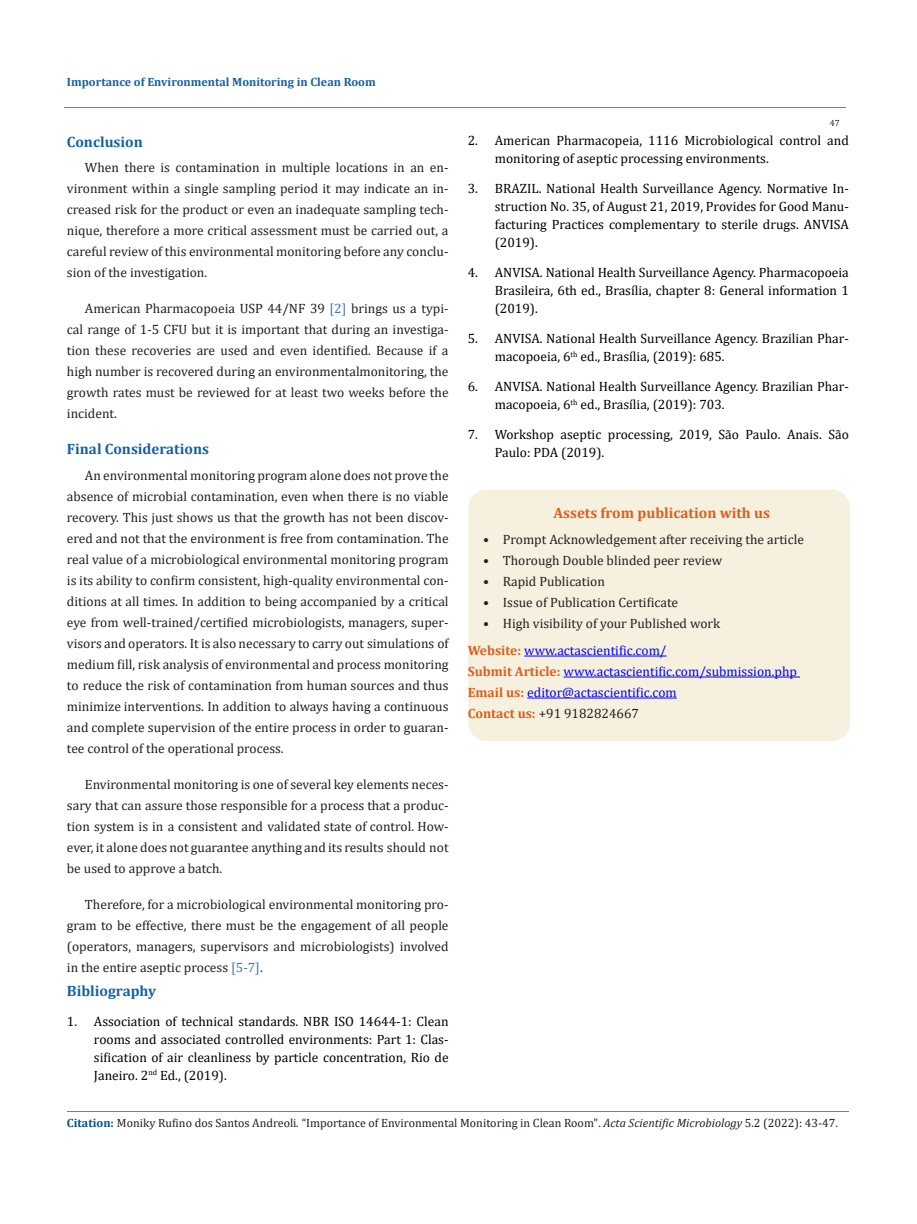
<style>
.page{position:relative;width:917px;height:1224px;background:#fff}
.page>*{position:absolute;margin:0;border:0;box-sizing:border-box;transform-origin:0 0}
.Heading_1{font:700 15px "Cambria";color:#1560a6}
.t1{font:700 15px "Cambria";color:#e05d1a}
.Body_Text{font:700 15px "Cambria";color:#1560a6}
.Body_Text-2{font:13.5px/21px "Cambria";color:#1f2023;text-align:justify}
.t2{font:13.5px/18px "Cambria";color:#000}
.Body_Text-3{font:13.5px/21px "Cambria";color:#231f20;text-align:justify}
.t3{font:13.5px "Cambria";color:#00f}
.t4{font:12px "Cambria";color:#231f20}
.t5{font:700 12px "Cambria";color:#1560a6}
.t6{font:9px "Cambria";color:#231f20}
.s1{color:#4472c4}
.s2{font-weight:700;color:#e05d1a}
.s3{font-weight:700;color:#035089}
.s4{font-style:italic}
</style>
<div class="page">
<div style="left:469px;top:490px;width:380px;height:251px;background:#f6f0df;border-radius:18px"></div>
<div style="left:468px;top:489px;width:382px;height:252px;border:2px solid #f6f0df;border-radius:18px"></div>
<hr style="left:524px;top:656px;width:142px;height:1px;background:#00f">
<hr style="left:563px;top:677px;width:236px;height:1px;background:#00f">
<hr style="left:527px;top:698px;width:150px;height:1px;background:#00f">
<hr style="left:64px;top:108px;width:781px;height:1px;background:#e05d1a">
<hr style="left:67px;top:1112px;width:781px;height:1px;background:#e05d1a">
<p class="t5" style="left:67px;top:73px;width:310px">Importance of Environmental Monitoring in Clean Room</p>
<p class="Body_Text" style="left:67px;top:131px;width:77px">Conclusion</p>
<p class="Body_Text-3" style="left:67px;top:157px;width:383px;text-indent:18px">When there is contamination in multiple locations in an en&shy;vironment within a single sampling period it may indicate an in&shy;creased risk for the product or even an inadequate sampling tech&shy;nique, therefore a more critical assessment must be carried out, a careful review of this environmental monitoring before any conclu&shy;sion of the investigation.</p>
<p class="Body_Text-3" style="left:67px;top:298px;width:383px;text-indent:18px">American Pharmacopoeia USP 44/NF 39 <span class="s1">[2]</span> brings us a typi&shy;cal range of 1-5 CFU but it is important that during an investiga&shy;tion these recoveries are used and even identified. Because if a high number is recovered during an environmental monitoring, the growth rates must be reviewed for at least two weeks before the incident.</p>
<p class="Heading_1" style="left:67px;top:438px;width:143px">Final Considerations</p>
<p class="Body_Text-2" style="left:67px;top:464px;width:383px;text-indent:18px">An environmental monitoring program alone does not prove the absence of microbial contamination, even when there is no viable recovery. This just shows us that the growth has not been discov&shy;ered and not that the environment is free from contamination. The real value of a microbiological environmental monitoring program is its ability to confirm consistent, high-quality environmental con&shy;ditions at all times. In addition to being accompanied by a critical eye from well-trained/certified microbiologists, managers, super&shy;visors and operators. It is also necessary to carry out simulations of medium fill, risk analysis of environmental and process monitoring to reduce the risk of contamination from human sources and thus minimize interventions. In addition to always having a continuous and complete supervision of the entire process in order to guaran&shy;tee control of the operational process.</p>
<p class="Body_Text-2" style="left:67px;top:773px;width:383px;text-indent:18px">Environmental monitoring is one of several key elements neces&shy;sary that can assure those responsible for a process that a produc&shy;tion system is in a consistent and validated state of control. How&shy;ever, it alone does not guarantee anything and its results should not be used to approve a batch.</p>
<p class="Body_Text-2" style="left:67px;top:893px;width:383px;text-indent:18px">Therefore, for a microbiological environmental monitoring pro&shy;gram to be effective, there must be the engagement of all people (operators, managers, supervisors and microbiologists) involved in the entire aseptic process <span class="s1">[5-7]</span>.</p>
<p class="Heading_1" style="left:67px;top:980px;width:91px">Bibliography</p>
<p class="t2" style="left:94px;top:1012px;width:356px;text-align:justify;text-indent:-27px">1. Association of technical standards. NBR ISO 14644-1: Clean rooms and associated controlled environments: Part 1: Clas&shy;sification of air cleanliness by particle concentration, Rio de Janeiro. 2<sup>nd</sup> Ed., (2019).</p>
<p class="t6" style="left:829px;top:118px;width:11px">47</p>
<p class="t2" style="left:495px;top:132px;width:355px;text-indent:-27px">2. American Pharmacopeia, 1116 Microbiological control and monitoring of aseptic processing environments.</p>
<p class="t2" style="left:495px;top:180px;width:355px;text-align:justify;text-indent:-27px">3. BRAZIL. National Health Surveillance Agency. Normative In&shy;struction No. 35, of August 21, 2019, Provides for Good Manu&shy;facturing Practices complementary to sterile drugs. ANVISA (2019).</p>
<p class="t2" style="left:495px;top:264px;width:355px;text-align:justify;text-indent:-27px">4. ANVISA. National Health Surveillance Agency. Pharmacopoeia Brasileira, 6th ed., Brasília, chapter 8: General information 1 (2019).</p>
<p class="t2" style="left:495px;top:330px;width:355px;text-indent:-27px">5. ANVISA. National Health Surveillance Agency. Brazilian Phar&shy;macopoeia, 6<sup>th</sup> ed., Brasília, (2019): 685.</p>
<p class="t2" style="left:495px;top:378px;width:355px;text-indent:-27px">6. ANVISA. National Health Surveillance Agency. Brazilian Phar&shy;macopoeia, 6<sup>th</sup> ed., Brasília, (2019): 703.</p>
<p class="t2" style="left:495px;top:426px;width:355px;text-indent:-27px">7. Workshop aseptic processing, 2019, São Paulo. Anais. São<br>Paulo: PDA (2019).</p>
<p class="t1" style="left:553px;top:503px;width:218px">Assets from publication with us</p>
<p class="Body_Text-3" style="left:483px;top:529px;width:322px">• Prompt Acknowledgement after receiving the article</p>
<p class="Body_Text-3" style="left:483px;top:550px;width:240px">• Thorough Double blinded peer review</p>
<p class="Body_Text-3" style="left:483px;top:571px;width:123px">• Rapid Publication</p>
<p class="Body_Text-3" style="left:483px;top:592px;width:196px">• Issue of Publication Certificate</p>
<p class="Body_Text-3" style="left:483px;top:613px;width:238px">• High visibility of your Published work</p>
<p class="t3" style="left:468px;top:643px;width:200px"><span class="s2">Website:</span> www.actascientific.com/</p>
<p class="t3" style="left:468px;top:664px;width:330px"><span class="s2">Submit Article:</span> www.actascientific.com/submission.php</p>
<p class="t3" style="left:468px;top:685px;width:210px"><span class="s2">Email us:</span> editor@actascientific.com</p>
<p class="Body_Text-3" style="left:468px;top:703px;width:173px"><span class="s2">Contact us:</span> +91 9182824667</p>
<p class="t4" style="left:67px;top:1116px;width:772px"><span class="s3">Citation:</span> Moniky Rufino dos Santos Andreoli<span class="s4">.</span> “Importance of Environmental Monitoring in Clean Room". <span class="s4">Acta Scientific Microbiology</span> 5.2 (2022): 43-47.</p>
</div>
